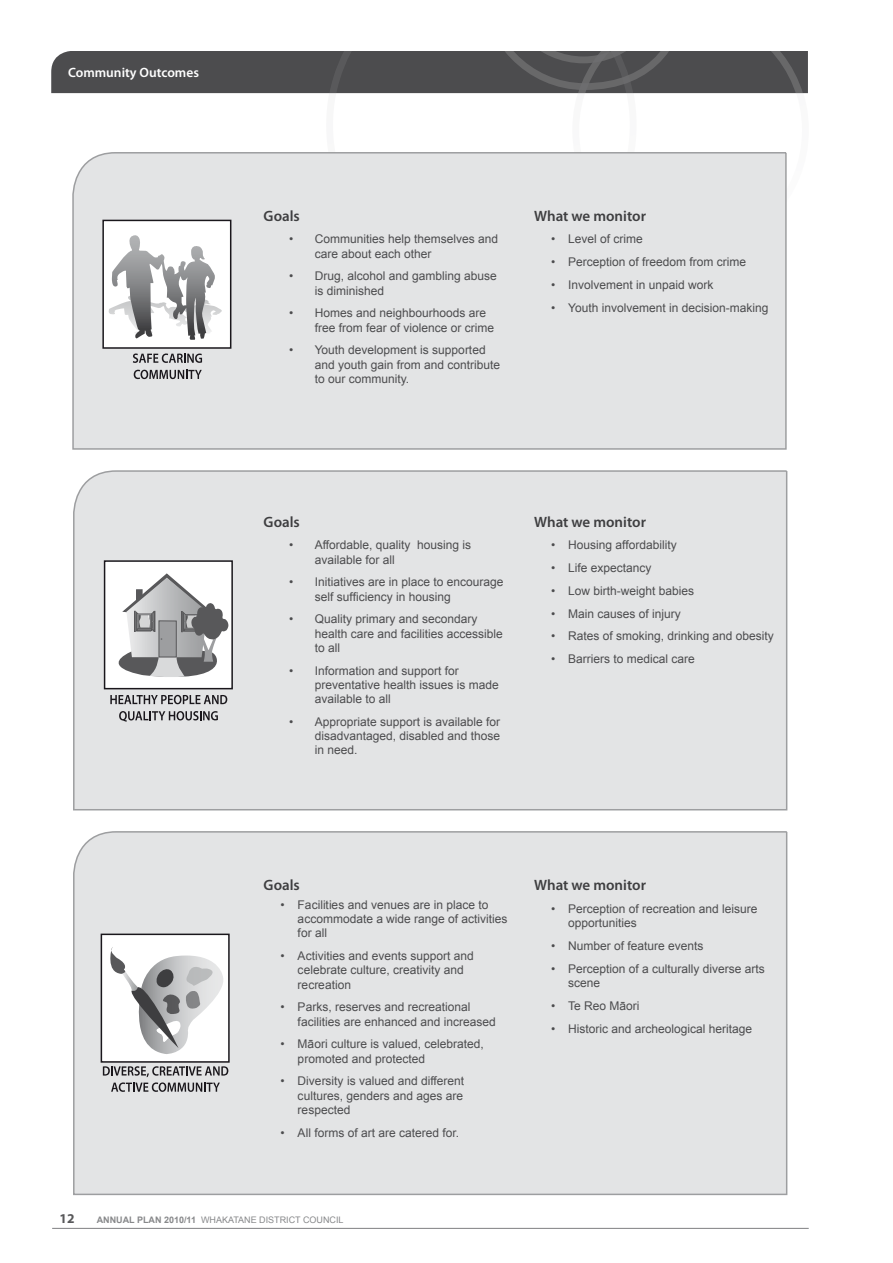
<style>
.page{position:relative;width:893px;height:1263px;background:#fff}
.page>*{position:absolute;margin:0;border:0;box-sizing:border-box;transform-origin:0 0}
.t1{font:600 15px "Myriad Pro";letter-spacing:-.005em;color:#3e3e40}
.t2{font:600 13.5px "Myriad Pro";color:#fff}
.t3{font:700 13.5px "Myriad Pro";color:#58585a}
.t4{font:12px/14.2px "Arial";color:#4c4c4e}
.t5{font:9px "Arial";color:#87888a}
.s1{font-weight:700}
</style>
<div class="page">
<hr style="left:52px;top:1228px;width:757px;height:1px;background:#87888a">
<svg style="left:51px;top:51px;width:757px;height:42px;background:#4e4e50"></svg>
<div style="left:73px;top:831px;width:715px;height:365px;background:#e3e4e5"></div>
<div style="left:73px;top:470px;width:715px;height:341px;background:#e3e4e5"></div>
<div style="left:72px;top:152px;width:715px;height:298px;background:#e3e4e5"></div>
<div style="left:103px;top:220px;width:128px;height:128px;background:#fff"></div>
<div style="left:102px;top:220px;width:129px;height:129px;border:2px solid #1a171c"></div>
<svg style="left:109px;top:235px;width:113px;height:105px"></svg>
<svg style="left:133px;top:353px;width:69px;height:10px"></svg>
<svg style="left:134px;top:370px;width:68px;height:9px"></svg>
<svg style="left:110px;top:695px;width:117px;height:9px"></svg>
<svg style="left:119px;top:711px;width:99px;height:11px"></svg>
<div style="left:105px;top:561px;width:127px;height:128px;background:#fff"></div>
<div style="left:104px;top:560px;width:129px;height:129px;border:2px solid #1a171c"></div>
<svg style="left:101px;top:572px;width:132px;height:112px"></svg>
<div style="left:101px;top:934px;width:128px;height:128px;background:#fff"></div>
<div style="left:101px;top:933px;width:129px;height:130px;border:2px solid #1a171c"></div>
<svg style="left:110px;top:947px;width:113px;height:107px"></svg>
<svg style="left:103px;top:1066px;width:125px;height:26px;background:#aaa9ac"></svg>
<p class="t2" style="left:68px;top:64px;width:132px">Community Outcomes</p>
<p class="t1" style="left:264px;top:206px;width:38px">Goals</p>
<p class="t4" style="left:315px;top:232px;width:185px;text-indent:-26px">• Communities help themselves and care about each other</p>
<p class="t4" style="left:315px;top:269px;width:184px;text-indent:-26px">• Drug, alcohol and gambling abuse is diminished</p>
<p class="t4" style="left:315px;top:306px;width:181px;text-indent:-26px">• Homes and neighbourhoods are free from fear of violence or crime</p>
<p class="t4" style="left:315px;top:343px;width:187px;text-indent:-26px">• Youth development is supported and youth gain from and contribute to our community.</p>
<p class="t1" style="left:534px;top:206px;width:113px">What we monitor</p>
<p class="t4" style="left:551px;top:232px;width:93px">• Level of crime</p>
<p class="t4" style="left:551px;top:255px;width:197px">• Perception of freedom from crime</p>
<p class="t4" style="left:551px;top:278px;width:164px">• I nvolvement in unpaid work</p>
<p class="t4" style="left:551px;top:300px;width:219px">• Youth involvement in decision-making</p>
<p class="t1" style="left:264px;top:512px;width:38px">Goals</p>
<p class="t4" style="left:315px;top:538px;width:158px;text-indent:-26px">• Affordable, quality housing is available for all</p>
<p class="t4" style="left:315px;top:575px;width:190px;text-indent:-26px">• I nitiatives are in place to encourage self sufficiency in housing</p>
<p class="t4" style="left:315px;top:612px;width:190px;text-indent:-26px">• Quality primary and secondary health care and facilities accessible to all</p>
<p class="t4" style="left:315px;top:663px;width:186px;text-indent:-26px">• I nformation and support for preventative health issues is made available to all</p>
<p class="t4" style="left:315px;top:714px;width:187px;text-align:justify;text-indent:-26px">• Appropriate support is available for disadvantaged, disabled and those in need.</p>
<p class="t1" style="left:534px;top:512px;width:113px">What we monitor</p>
<p class="t4" style="left:551px;top:538px;width:127px">• Housing affordability</p>
<p class="t4" style="left:551px;top:561px;width:102px">• Life expectancy</p>
<p class="t4" style="left:551px;top:584px;width:145px">• Low birth-weight babies</p>
<p class="t4" style="left:551px;top:606px;width:131px">• Main causes of injury</p>
<p class="t4" style="left:551px;top:629px;width:224px">• Rates of smoking, drinking and obesity</p>
<p class="t4" style="left:551px;top:652px;width:145px">• Barriers to medical care</p>
<p class="t1" style="left:264px;top:876px;width:38px">Goals</p>
<p class="t4" style="left:298px;top:898px;width:211px;text-indent:-17px">• Facilities and venues are in place to accommodate a wide range of activities for all</p>
<p class="t4" style="left:298px;top:949px;width:178px;text-indent:-17px">• Activities and events support and celebrate culture, creativity and recreation</p>
<p class="t4" style="left:298px;top:1000px;width:200px;text-indent:-17px">• Parks, reserves and recreational facilities are enhanced and increased</p>
<p class="t4" style="left:298px;top:1037px;width:188px;text-indent:-17px">• Māori culture is valued, celebrated, promoted and protected</p>
<p class="t4" style="left:298px;top:1074px;width:168px;text-align:justify;text-indent:-17px">• Diversity is valued and different cultures, genders and ages are respected</p>
<p class="t4" style="left:281px;top:1125px;width:180px">• All forms of art are catered for.</p>
<p class="t1" style="left:534px;top:876px;width:113px">What we monitor</p>
<p class="t4" style="left:568px;top:902px;width:191px;text-indent:-17px">• Perception of recreation and leisure opportunities</p>
<p class="t4" style="left:551px;top:939px;width:154px">• N umber of feature events</p>
<p class="t4" style="left:568px;top:962px;width:198px;text-indent:-17px">• Perception of a culturally diverse arts scene</p>
<p class="t4" style="left:551px;top:999px;width:90px">• Te Reo Māori</p>
<p class="t4" style="left:551px;top:1021px;width:203px">• H istoric and archeological heritage</p>
<p class="t3" style="left:60px;top:1209px;width:16px">12</p>
<p class="t5" style="left:97px;top:1214px;width:248px"><span class="s1">ANNUAL PLAN 2010/11</span> Whakatane District Council</p>
</div>
